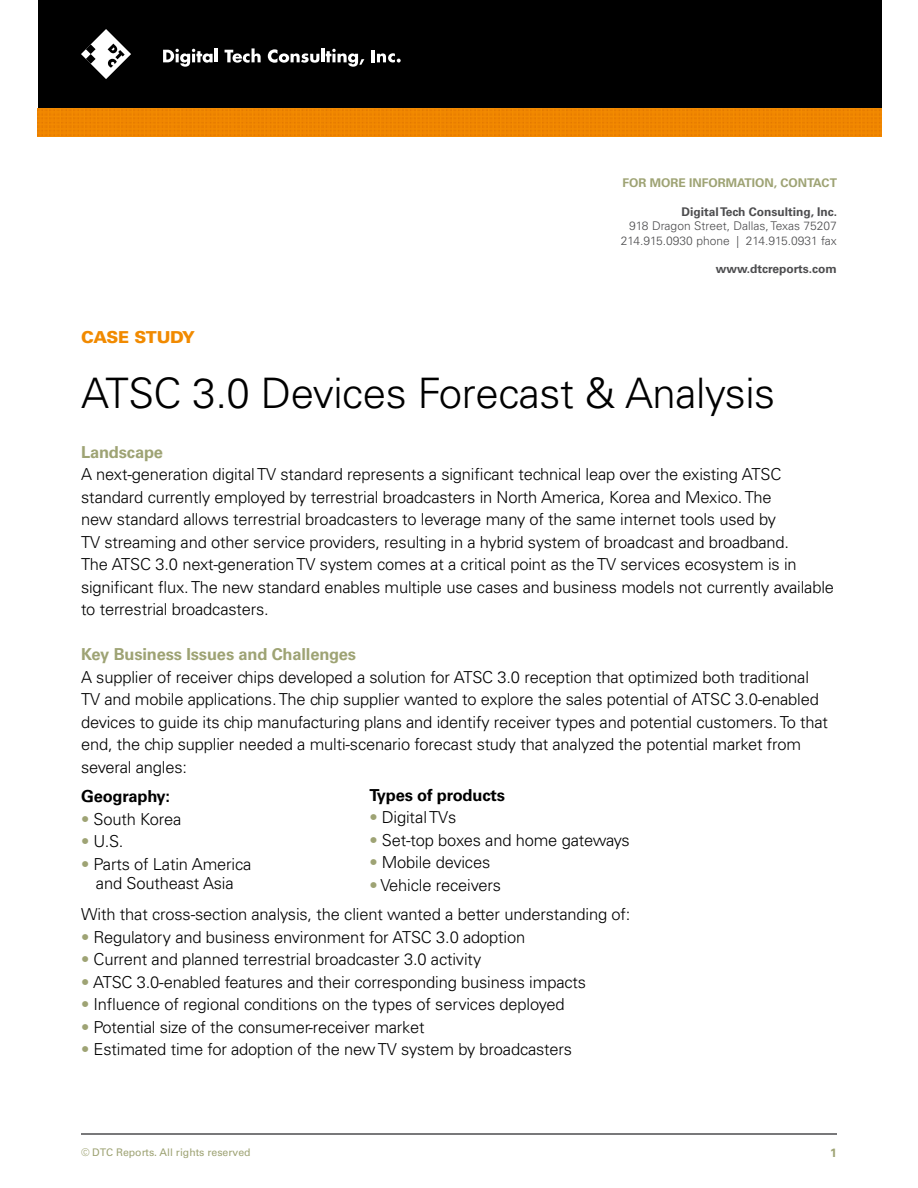
<style>
.page{position:relative;width:918px;height:1188px;background:#fff}
.page>*{position:absolute;margin:0;border:0;box-sizing:border-box;transform-origin:0 0}
.t1{font:300 42px "Univers";letter-spacing:-.01em;color:#000}
.t2{font:300 16.5px/22.5px "Univers";letter-spacing:-.01em;color:#000}
.t3{font:700 16.5px "Univers";letter-spacing:-.01em;color:#9ea374}
.t4{font:700 16.5px "Univers";letter-spacing:-.01em;color:#000}
.t5{font:900 16.5px "Univers";letter-spacing:-.03em;color:#f18a00}
.t6{font:300 12px/14.4px "Univers";color:#4d4d4f;text-align:right}
.t7{font:700 12px "Univers";color:#4d4d4f}
.t8{font:700 12px "Univers";color:#9ea374}
.t9{font:10.5px "Univers";color:#9ea374}
.s1{color:#9ea374}
</style>
<div class="page">
<div style="left:38px;top:0;width:843px;height:108px;background:#000"></div>
<svg style="left:163px;top:49px;width:50px;height:18px"></svg>
<hr style="left:215px;top:48px;width:3px;height:14px;background:#fff">
<svg style="left:225px;top:48px;width:36px;height:15px"></svg>
<svg style="left:268px;top:49px;width:51px;height:14px"></svg>
<hr style="left:321px;top:48px;width:3px;height:14px;background:#fff">
<svg style="left:326px;top:49px;width:38px;height:18px"></svg>
<svg style="left:372px;top:50px;width:29px;height:13px"></svg>
<svg style="left:81px;top:29px;width:50px;height:50px"></svg>
<hr style="left:81px;top:1133px;width:756px;height:2px;background:#4d4d4f">
<div style="left:38px;top:108px;width:843px;height:28px;background:#f08600"></div>
<p class="t8" style="left:623px;top:176px;width:216px">FOR MORE INFORMATION, CONTACT</p>
<p class="t7" style="left:681px;top:205px;width:157px">Digital Tech Consulting, Inc.</p>
<p class="t6" style="left:621px;top:219px;width:218px">918 Dragon Street, Dallas, Texas 75207<br>214.915.0930 phone | 214.915.0931 fax</p>
<p class="t7" style="left:716px;top:262px;width:123px">www.dtcreports.com</p>
<p class="t5" style="left:81px;top:327px;width:116px">CASE STUDY</p>
<h1 class="t1" style="left:81px;top:368px;width:696px">ATSC 3.0 Devices Forecast &amp; Analysis</h1>
<p class="t3" style="left:81px;top:442px;width:84px">Landscape</p>
<p class="t2" style="left:81px;top:463px;width:755px">A next-generation digital TV standard represents a significant technical leap over the existing ATSC standard currently employed by terrestrial broadcasters in North America, Korea and Mexico. The<br>new standard allows terrestrial broadcasters to leverage many of the same internet tools used by<br>TV streaming and other service providers, resulting in a hybrid system of broadcast and broadband.<br>The ATSC 3.0 next-generation TV system comes at a critical point as the TV services ecosystem is in significant flux. The new standard enables multiple use cases and business models not currently available to terrestrial broadcasters.</p>
<p class="t3" style="left:81px;top:645px;width:277px">Key Business Issues and Challenges</p>
<p class="t2" style="left:81px;top:666px;width:749px">A supplier of receiver chips developed a solution for ATSC 3.0 reception that optimized both traditional TV and mobile applications. The chip supplier wanted to explore the sales potential of ATSC 3.0-enabled devices to guide its chip manufacturing plans and identify receiver types and potential customers. To that end, the chip supplier needed a multi-scenario forecast study that analyzed the potential market from several angles:</p>
<p class="t4" style="left:81px;top:787px;width:91px">Geography:</p>
<p class="t2" style="left:81px;top:808px;width:102px"><span class="s1">•</span> South Korea</p>
<p class="t2" style="left:81px;top:830px;width:44px"><span class="s1">•</span> U.S.</p>
<p class="t2" style="left:81px;top:854px;width:172px;line-height:19.5px;text-align:center"><span class="s1">•</span> Parts of Latin America and Southeast Asia</p>
<p class="t2" style="left:81px;top:903px;width:551px">With that cross-section analysis, the client wanted a better understanding of:</p>
<p class="t2" style="left:81px;top:926px;width:446px"><span class="s1">•</span> Regulatory and business environment for ATSC 3.0 adoption</p>
<p class="t2" style="left:81px;top:948px;width:402px"><span class="s1">•</span> Current and planned terrestrial broadcaster 3.0 activity</p>
<p class="t2" style="left:81px;top:971px;width:507px"><span class="s1">•</span> ATSC 3.0-enabled features and their corresponding business impacts</p>
<p class="t2" style="left:81px;top:993px;width:485px"><span class="s1">•</span> Influence of regional conditions on the types of services deployed</p>
<p class="t2" style="left:81px;top:1016px;width:345px"><span class="s1">•</span> Potential size of the consumer-receiver market</p>
<p class="t2" style="left:81px;top:1038px;width:493px"><span class="s1">•</span> Estimated time for adoption of the new TV system by broadcasters</p>
<p class="t4" style="left:369px;top:785px;width:137px">Types of products</p>
<p class="t2" style="left:369px;top:806px;width:89px"><span class="s1">•</span> Digital TVs</p>
<p class="t2" style="left:369px;top:829px;width:262px"><span class="s1">•</span> Set-top boxes and home gateways</p>
<p class="t2" style="left:369px;top:851px;width:122px"><span class="s1">•</span> Mobile devices</p>
<p class="t2" style="left:369px;top:874px;width:133px"><span class="s1">•</span> Vehicle receivers</p>
<p class="t9" style="left:81px;top:1146px;width:171px">© DTC Reports. All rights reserved</p>
<p class="t8" style="left:830px;top:1146px;width:8px">1</p>
</div>
